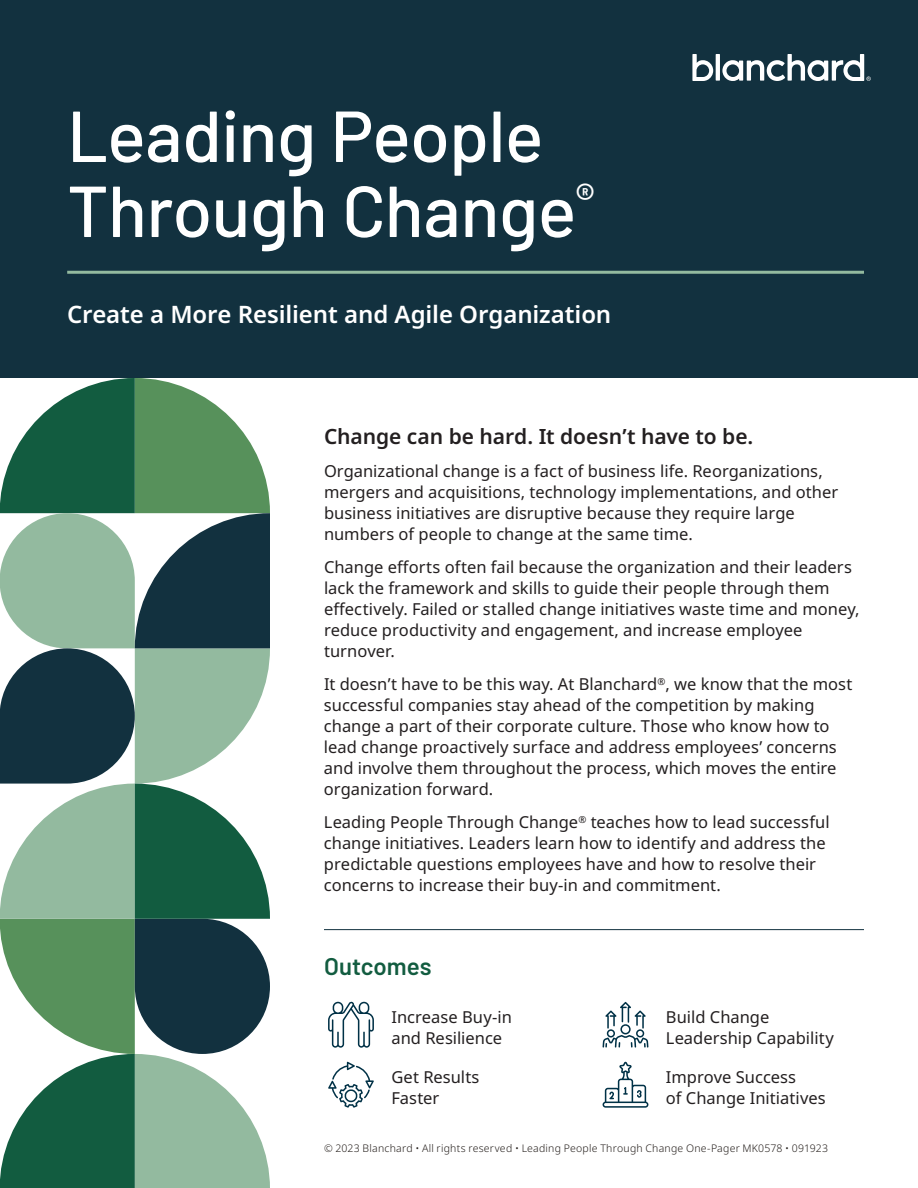
<style>
.page{position:relative;width:918px;height:1188px;background:#fff}
.page>*{position:absolute;margin:0;border:0;box-sizing:border-box;transform-origin:0 0}
.t1{font:500 72px/75px "Barlow";letter-spacing:-.01em;color:#fff}
.t2{font:600 24px "Noto Sans";letter-spacing:-.005em;color:#fff}
.t3{font:600 24px "Barlow";color:#125c40}
.t4{font:600 21px "Noto Sans";letter-spacing:-.005em;color:#231f20}
.t5{font:16.5px/21px "Noto Sans";color:#231f20}
.t6{font:300 10.5px "Noto Sans";letter-spacing:.02em;color:#241e1b}
</style>
<div class="page">
<div style="left:0;top:0;width:918px;height:378px;background:#12313f"></div>
<svg style="left:0;top:378px;width:270px;height:810px"></svg>
<svg style="left:692px;top:54px;width:21px;height:27px"></svg>
<hr style="left:716px;top:54px;width:4px;height:27px;background:#fff">
<svg style="left:722px;top:54px;width:149px;height:27px"></svg>
<hr style="left:324px;top:929px;width:540px;height:1px;background:#12313f">
<svg style="left:328px;top:1001px;width:46px;height:47px"></svg>
<svg style="left:328px;top:1062px;width:46px;height:46px"></svg>
<svg style="left:603px;top:1002px;width:45px;height:46px"></svg>
<svg style="left:603px;top:1062px;width:45px;height:46px"></svg>
<hr style="left:67px;top:271px;width:797px;height:3px;background:#93ba9f">
<p class="t1" style="left:67px;top:93px;width:529px">Leading People<br>Through Change<sup>®</sup></p>
<p class="t2" style="left:67px;top:300px;width:546px">Create a More Resilient and Agile Organization</p>
<p class="t4" style="left:324px;top:424px;width:431px">Change can be hard. It doesn’t have to be.</p>
<p class="t5" style="left:324px;top:461px;width:516px">Organizational change is a fact of business life. Reorganizations, mergers and acquisitions, technology implementations, and other business initiatives are disruptive because they require large numbers of people to change at the same time.</p>
<p class="t5" style="left:324px;top:557px;width:537px">Change efforts often fail because the organization and their leaders lack the framework and skills to guide their people through them effectively. Failed or stalled change initiatives waste time and money, reduce productivity and engagement, and increase employee turnover.</p>
<p class="t5" style="left:324px;top:674px;width:530px">It doesn’t have to be this way. At Blanchard<sup>®</sup>, we know that the most successful companies stay ahead of the competition by making change a part of their corporate culture. Those who know how to lead change proactively surface and address employees’ concerns and involve them throughout the process, which moves the entire organization forward.</p>
<p class="t5" style="left:324px;top:812px;width:507px">Leading People Through Change<sup>®</sup> teaches how to lead successful change initiatives. Leaders learn how to identify and address the predictable questions employees have and how to resolve their concerns to increase their buy-in and commitment.</p>
<p class="t3" style="left:324px;top:948px;width:109px">Outcomes</p>
<p class="t5" style="left:392px;top:1007px;width:122px">Increase Buy-in and Resilience</p>
<p class="t5" style="left:392px;top:1067px;width:90px">Get Results<br>Faster</p>
<p class="t5" style="left:666px;top:1007px;width:169px">Build Change<br>Leadership Capability</p>
<p class="t5" style="left:666px;top:1067px;width:161px">Improve Success<br>of Change Initiatives</p>
<p class="t6" style="left:324px;top:1142px;width:506px">© 2023 Blanchard • All rights reserved • Leading People Through Change One-Pager MK0578 • 091923</p>
</div>
